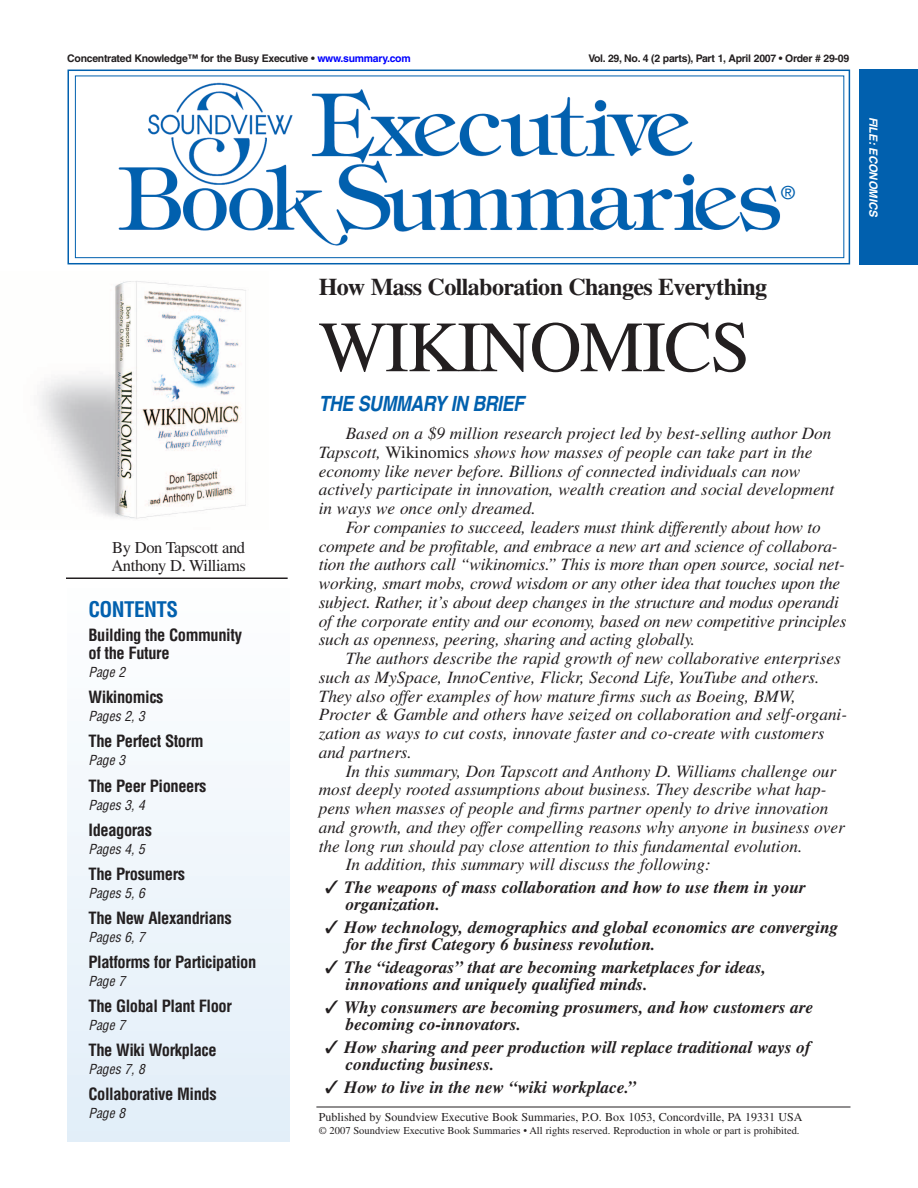
<style>
.page{position:relative;width:918px;height:1188px;background:#fff}
.page>*{position:absolute;margin:0;border:0;box-sizing:border-box;transform-origin:0 0}
.t1{font:72px "Times";letter-spacing:-.025em;color:#231f20}
.t2{font:700 24px "Times";letter-spacing:-.025em;color:#231f20}
.t3{font:italic 700 21px "Helvetica";letter-spacing:-.03em;color:#0160ae;scale:.85 1}
.t4{font:700 condensed 21px "Helvetica";letter-spacing:-.025em;color:#0160ae}
.t5{font:18px "Helvetica";color:#0160ae}
.t6{font:italic 17.25px/18.8px "Times";color:#231f20}
.t7{font:italic 700 17.25px/17.2px "Times";color:#231f20}
.t8{font:700 condensed 16.5px/18px "Helvetica";letter-spacing:-.025em;color:#231f20}
.t9{font:16.5px/18px "Times";letter-spacing:-.025em;color:#231f20}
.t10{font:italic condensed 13.5px "Helvetica";color:#231f20}
.t11{font:12px "Times";color:#231f20}
.t12{font:italic 700 11.25px "Helvetica";letter-spacing:-.005em;color:#fff}
.t13{font:700 10.5px "Helvetica";letter-spacing:-.03em;color:#231f20}
.t14{font:10.5px "Times";color:#231f20}
.s1{color:#00f}
.s2{font-style:normal}
</style>
<div class="page">
<div style="left:68px;top:580px;width:222px;height:562px;background:linear-gradient(to right,#f0f6fb,#f0f6fb)"></div>
<img style="left:39px;top:281px;width:207px;height:238px">
<hr style="left:66px;top:578px;width:222px;height:1px;background:#231f20">
<div style="left:860px;top:69px;width:58px;height:195px;background:#0160ae"></div>
<hr style="left:316px;top:1107px;width:534px;height:1px;background:#231f20">
<svg style="left:74px;top:75px;width:771px;height:184px"></svg>
<div style="left:68px;top:70px;width:782px;height:194px;border:2px solid #0160ae"></div>
<img style="left:82px;top:78px;width:756px;height:178px">
<div style="left:75px;top:76px;width:769px;height:182px;border:1px solid #0160ae"></div>
<p class="t13" style="left:67px;top:54px;width:345px">Concentrated Knowledge™ for the Busy Executive • <span class="s1">www.summary.com</span></p>
<p class="t13" style="left:588px;top:54px;width:262px">Vol. 29, No. 4 (2 parts), Part 1, April 2007 • Order # 29-09</p>
<p class="t5" style="left:781px;top:187px;width:15px">®</p>
<p class="t12" style="left:878px;top:117px;width:101px;rotate:90deg">FILE: ECONOMICS</p>
<p class="t9" style="left:111px;top:540px;width:136px">By Don Tapscott and<br>Anthony D. Williams</p>
<p class="t4" style="left:88px;top:602px;width:91px">CONTENTS</p>
<p class="t8" style="left:88px;top:628px;width:155px">Building the Community of the Future</p>
<p class="t10" style="left:88px;top:667px;width:38px">Page 2</p>
<p class="t8" style="left:88px;top:690px;width:77px">Wikinomics</p>
<p class="t10" style="left:88px;top:711px;width:58px">Pages 2, 3</p>
<p class="t8" style="left:88px;top:734px;width:117px">The Perfect Storm</p>
<p class="t10" style="left:88px;top:755px;width:38px">Page 3</p>
<p class="t8" style="left:88px;top:778px;width:119px">The Peer Pioneers</p>
<p class="t10" style="left:88px;top:799px;width:58px">Pages 3, 4</p>
<p class="t8" style="left:88px;top:822px;width:65px">Ideagoras</p>
<p class="t10" style="left:88px;top:844px;width:58px">Pages 4, 5</p>
<p class="t8" style="left:88px;top:866px;width:98px">The Prosumers</p>
<p class="t10" style="left:88px;top:888px;width:58px">Pages 5, 6</p>
<p class="t8" style="left:88px;top:910px;width:145px">The New Alexandrians</p>
<p class="t10" style="left:88px;top:932px;width:58px">Pages 6, 7</p>
<p class="t8" style="left:88px;top:954px;width:169px">Platforms for Participation</p>
<p class="t10" style="left:88px;top:976px;width:38px">Page 7</p>
<p class="t8" style="left:88px;top:998px;width:145px">The Global Plant Floor</p>
<p class="t10" style="left:88px;top:1020px;width:38px">Page 7</p>
<p class="t8" style="left:88px;top:1043px;width:130px">The Wiki Workplace</p>
<p class="t10" style="left:88px;top:1064px;width:58px">Pages 7, 8</p>
<p class="t8" style="left:88px;top:1087px;width:130px">Collaborative Minds</p>
<p class="t10" style="left:88px;top:1108px;width:38px">Page 8</p>
<h2 class="t2" style="left:319px;top:278px;width:450px">How Mass Collaboration Changes Everything</h2>
<h1 class="t1" style="left:319px;top:321px;width:433px">WIKINOMICS</h1>
<p class="t3" style="left:319px;top:396px;width:243px">THE SUMMARY IN BRIEF</p>
<p class="t6" style="left:319px;top:426px;width:517px;text-indent:27px">Based on a $9 million research project led by best-selling author Don Tapscott, <span class="s2">Wikinomics</span> shows how masses of people can take part in the economy like never before. Billions of connected individuals can now actively participate in innovation, wealth creation and social development in ways we once only dreamed.</p>
<p class="t6" style="left:319px;top:519px;width:529px;text-indent:27px">For companies to succeed, leaders must think differently about how to compete and be profitable, and embrace a new art and science of collabora&shy;tion the authors call “wikinomics.” This is more than open source, social net&shy;working, smart mobs, crowd wisdom or any other idea that touches upon the subject. Rather, it’s about deep changes in the structure and modus operandi of the corporate entity and our economy, based on new competitive principles such as openness, peering, sharing and acting globally.</p>
<p class="t6" style="left:319px;top:651px;width:530px;text-indent:27px">The authors describe the rapid growth of new collaborative enterprises such as MySpace, InnoCentive, Flickr, Second Life, YouTube and others.<br>They also offer examples of how mature firms such as Boeing, BMW, Procter &amp; Gamble and others have seized on collaboration and self-organi&shy;zation as ways to cut costs, innovate faster and co-create with customers and partners.</p>
<p class="t6" style="left:346px;top:763px;width:492px">In this summary, Don Tapscott and Anthony D. Williams challenge our</p>
<p class="t6" style="left:319px;top:782px;width:509px">most deeply rooted assumptions about business. They describe what hap-</p>
<p class="t6" style="left:319px;top:801px;width:511px">pens when masses of people and firms partner openly to drive innovation</p>
<p class="t6" style="left:319px;top:819px;width:528px">and growth, and they offer compelling reasons why anyone in business over</p>
<p class="t6" style="left:319px;top:838px;width:485px">the long run should pay close attention to this fundamental evolution.</p>
<p class="t6" style="left:346px;top:857px;width:367px">In addition, this summary will discuss the following:</p>
<p class="t7" style="left:346px;top:880px;width:462px;text-indent:-21px">✓ The weapons of mass collaboration and how to use them in your organization.</p>
<p class="t7" style="left:346px;top:920px;width:494px;text-indent:-21px">✓ How technology, demographics and global economics are converging for the first Category 6 business revolution.</p>
<p class="t7" style="left:346px;top:960px;width:422px;text-indent:-21px">✓ The “ideagoras” that are becoming marketplaces for ideas, innovations and uniquely qualified minds.</p>
<p class="t7" style="left:346px;top:1000px;width:469px;text-indent:-21px">✓ Why consumers are becoming prosumers, and how customers are becoming co-innovators.</p>
<p class="t7" style="left:346px;top:1040px;width:467px;text-indent:-21px">✓ How sharing and peer production will replace traditional ways of conducting business.</p>
<p class="t7" style="left:325px;top:1080px;width:312px">✓ How to live in the new “wiki workplace.”</p>
<p class="t11" style="left:319px;top:1112px;width:485px">Published by Soundview Executive Book Summaries, P.O. Box 1053, Concordville, PA 19331 USA</p>
<p class="t14" style="left:319px;top:1127px;width:482px">© 2007 Soundview Executive Book Summaries • All rights reserved. Reproduction in whole or part is prohibited.</p>
</div>
